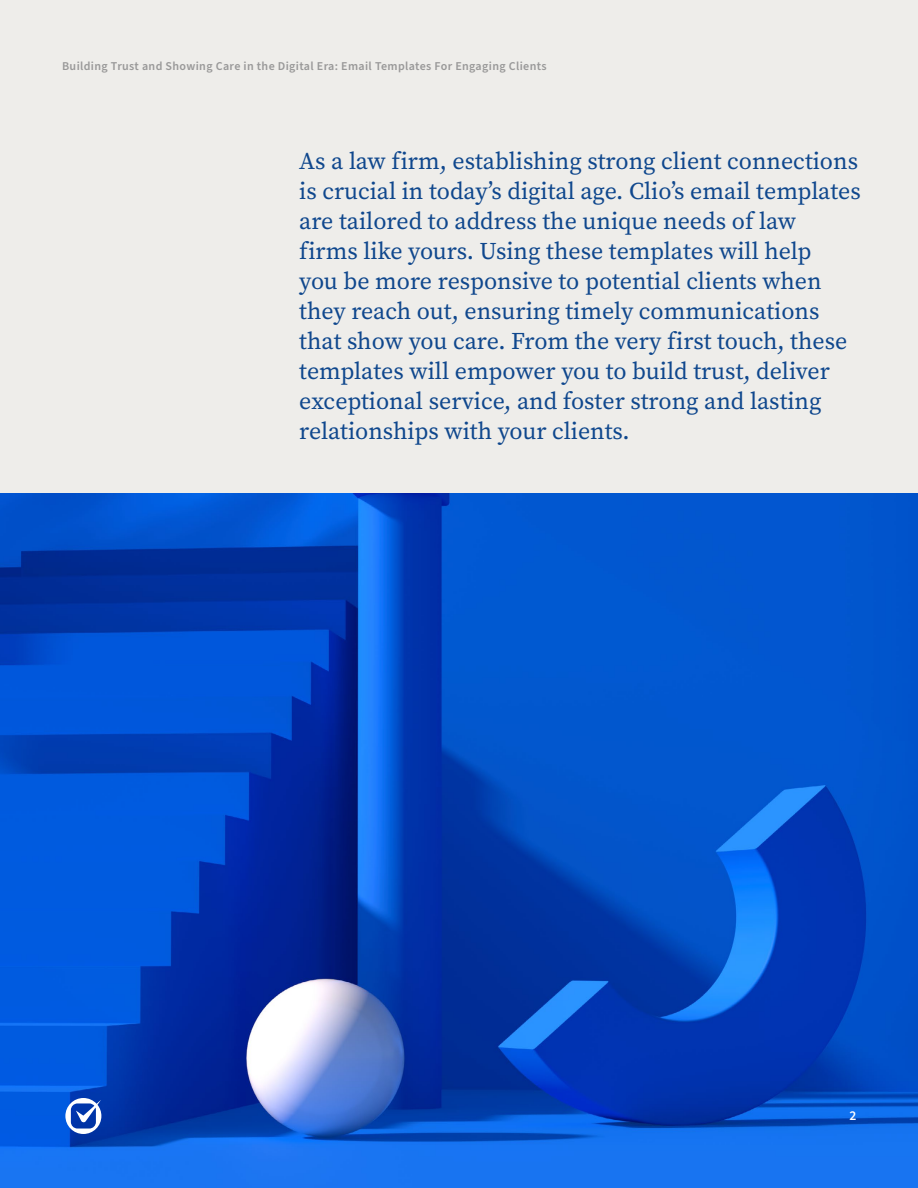
<style>
.page{position:relative;width:918px;height:1188px;background:#eeedea}
.page>*{position:absolute;margin:0;border:0;box-sizing:border-box;transform-origin:0 0}
.t1{font:24px/30px "Source Serif Pro";color:#0f478d}
.t2{font:600 13.5px "Source Sans Pro";color:#fff}
.t3{font:600 12px "Source Sans Pro";letter-spacing:.03em;color:#999}
</style>
<div class="page">
<img style="left:0;top:494px;width:918px;height:694px">
<svg style="left:65px;top:1098px;width:36px;height:36px"></svg>
<p class="t3" style="left:62px;top:58px;width:486px">Building Trust and Showing Care in the Digital Era: Email Templates For Engaging Clients</p>
<p class="t1" style="left:299px;top:146px;width:563px">As a law firm, establishing strong client connections is crucial in today’s digital age. Clio’s email templates are tailored to address the unique needs of law<br>firms like yours. Using these templates will help<br>you be more responsive to potential clients when they reach out, ensuring timely communications that show you care. From the very first touch, these templates will empower you to build trust, deliver exceptional service, and foster strong and lasting relationships with your clients.</p>
<p class="t2" style="left:850px;top:1106px;width:8px">2</p>
</div>
